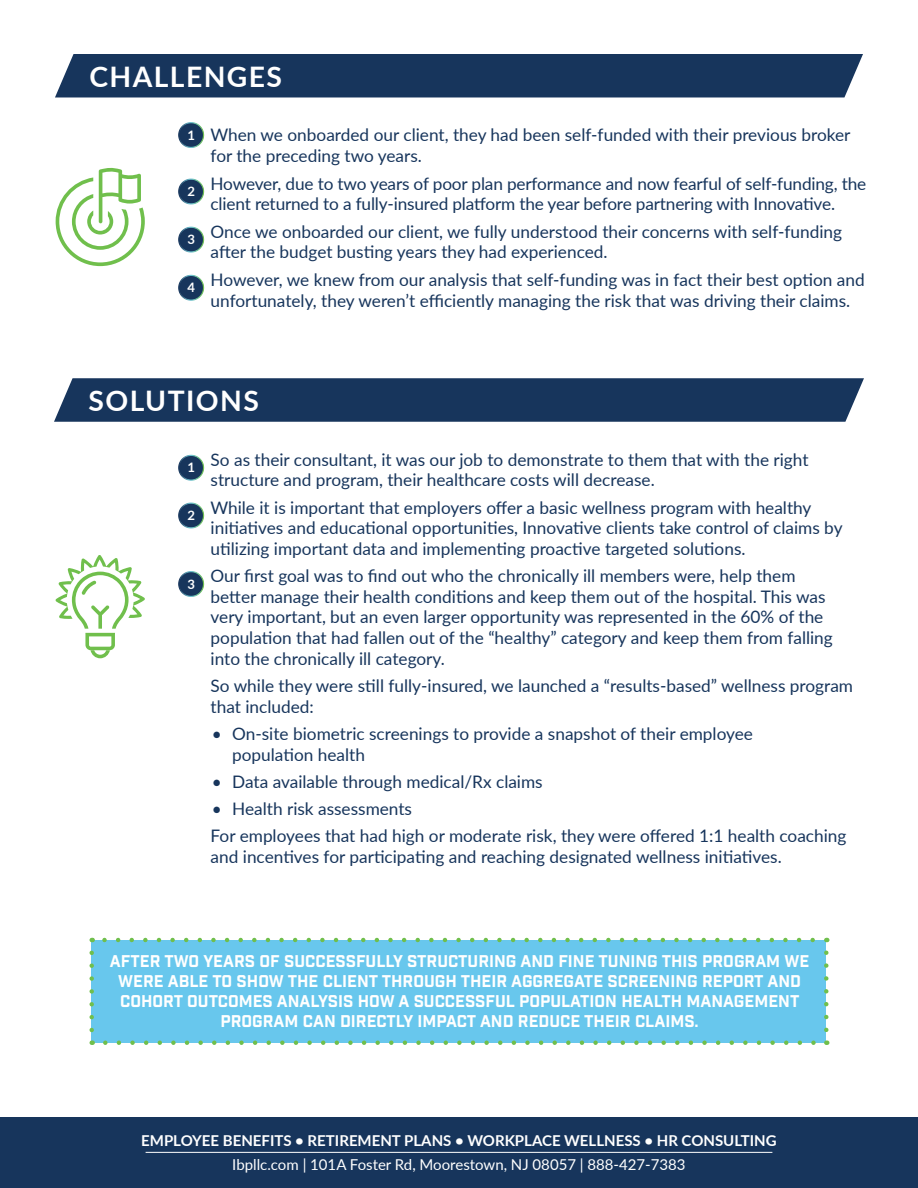
<style>
.page{position:relative;width:918px;height:1188px;background:#fff}
.page>*{position:absolute;margin:0;border:0;box-sizing:border-box;transform-origin:0 0}
.t1{font:700 28.35px "Lato";letter-spacing:.05em;color:#fff}
.t2{font:17.25px/20.7px "Lato";color:#17355c}
.t3{font:16.5px/19.8px "Industry Inc W00 Base";color:#fff;text-align:center}
.t4{font:700 15px "Lato";color:#fff}
.t5{font:15px "Lato";color:#fff}
.t6{font:700 13.05px "Lato";color:#fff}
</style>
<div class="page">
<div style="left:0;top:1117px;width:918px;height:71px;background:#17355c"></div>
<hr style="left:146px;top:1152px;width:626px;height:1px;background:#fff">
<div style="left:55px;top:54px;width:808px;height:43px;background:#17355c"></div>
<div style="left:179px;top:123px;width:25px;height:24px;background:#17355c;border-radius:50%"></div>
<div style="left:178px;top:122px;width:26px;height:26px;border:1px solid #fff;border-radius:50%"></div>
<div style="left:179px;top:179px;width:25px;height:25px;background:#17355c;border-radius:50%"></div>
<div style="left:178px;top:179px;width:26px;height:25px;border:1px solid #fff;border-radius:50%"></div>
<div style="left:179px;top:227px;width:25px;height:25px;background:#17355c;border-radius:50%"></div>
<div style="left:178px;top:227px;width:26px;height:26px;border:1px solid #fff;border-radius:50%"></div>
<div style="left:179px;top:275px;width:25px;height:25px;background:#17355c;border-radius:50%"></div>
<div style="left:178px;top:275px;width:26px;height:26px;border:1px solid #fff;border-radius:50%"></div>
<svg style="left:56px;top:167px;width:89px;height:99px"></svg>
<div style="left:92px;top:940px;width:734px;height:103px;background:#68c7ed"></div>
<svg style="left:105px;top:1040px;width:711px;height:5px"></svg>
<svg style="left:102px;top:938px;width:711px;height:4px"></svg>
<svg style="left:89px;top:953px;width:5px;height:92px"></svg>
<svg style="left:824px;top:938px;width:5px;height:92px"></svg>
<div style="left:54px;top:378px;width:810px;height:44px;background:#17355c"></div>
<div style="left:179px;top:455px;width:25px;height:25px;background:#17355c;border-radius:50%"></div>
<div style="left:178px;top:455px;width:26px;height:26px;border:1px solid #fff;border-radius:50%"></div>
<div style="left:179px;top:503px;width:25px;height:25px;background:#17355c;border-radius:50%"></div>
<div style="left:178px;top:503px;width:26px;height:25px;border:1px solid #fff;border-radius:50%"></div>
<div style="left:179px;top:572px;width:25px;height:24px;background:#17355c;border-radius:50%"></div>
<div style="left:178px;top:571px;width:26px;height:26px;border:1px solid #fff;border-radius:50%"></div>
<svg style="left:56px;top:555px;width:89px;height:103px"></svg>
<h1 class="t1" style="left:90px;top:61px;width:194px">CHALLENGES</h1>
<p class="t6" style="left:187px;top:128px;width:9px">1</p>
<p class="t6" style="left:187px;top:184px;width:9px">2</p>
<p class="t6" style="left:187px;top:232px;width:9px">3</p>
<p class="t6" style="left:187px;top:280px;width:9px">4</p>
<p class="t2" style="left:210px;top:124px;width:642px">When we onboarded our client, they had been self-funded with their previous broker for the preceding two years.</p>
<p class="t2" style="left:211px;top:172px;width:657px">However, due to two years of poor plan performance and now fearful of self-funding, the client returned to a fully-insured platform the year before partnering with Innovative.</p>
<p class="t2" style="left:211px;top:220px;width:633px">Once we onboarded our client, we fully understood their concerns with self-funding after the budget busting years they had experienced.</p>
<p class="t2" style="left:211px;top:268px;width:656px">However, we knew from our analysis that self-funding was in fact their best option and unfortunately, they weren’t efficiently managing the risk that was driving their claims.</p>
<h1 class="t1" style="left:89px;top:385px;width:172px">SOLUTIONS</h1>
<p class="t6" style="left:187px;top:460px;width:9px">1</p>
<p class="t6" style="left:187px;top:508px;width:9px">2</p>
<p class="t6" style="left:187px;top:577px;width:9px">3</p>
<p class="t2" style="left:211px;top:448px;width:600px">So as their consultant, it was our job to demonstrate to them that with the right structure and program, their healthcare costs will decrease.</p>
<p class="t2" style="left:210px;top:496px;width:634px">While it is important that employers offer a basic wellness program with healthy initiatives and educational opportunities, Innovative clients take control of claims by utilizing important data and implementing proactive targeted solutions.</p>
<p class="t2" style="left:211px;top:565px;width:624px">Our first goal was to find out who the chronically ill members were, help them better manage their health conditions and keep them out of the hospital. This was very important, but an even larger opportunity was represented in the 60% of the population that had fallen out of the “healthy” category and keep them from falling into the chronically ill category.</p>
<p class="t2" style="left:211px;top:675px;width:644px">So while they were still fully-insured, we launched a “results-based” wellness program that included:</p>
<p class="t2" style="left:232px;top:725px;width:522px;text-indent:-20px">• On-site biometric screenings to provide a snapshot of their employee population health</p>
<p class="t2" style="left:212px;top:773px;width:332px">• Data available through medical/Rx claims</p>
<p class="t2" style="left:211px;top:797px;width:637px;line-height:27.2px">• Health risk assessments<br>For employees that had high or moderate risk, they were offered 1:1 health coaching</p>
<p class="t2" style="left:211px;top:846px;width:573px">and incentives for participating and reaching designated wellness initiatives.</p>
<p class="t3" style="left:110px;top:952px;width:701px">AFTER TWO YEARS OF SUCCESSFULLY STRUCTURING AND FINE TUNING THIS PROGRAM WE WERE ABLE TO SHOW THE CLIENT THROUGH THEIR AGGREGATE SCREENING REPORT AND COHORT OUTCOMES ANALYSIS HOW A SUCCESSFUL POPULATION HEALTH MANAGEMENT PROGRAM CAN DIRECTLY IMPACT AND REDUCE THEIR CLAIMS.</p>
<p class="t4" style="left:141px;top:1132px;width:637px">EMPLOYEE BENEFITS • RETIREMENT PLANS • WORKPLACE WELLNESS • HR CONSULTING</p>
<p class="t5" style="left:232px;top:1158px;width:455px">Ibpllc.com | 101A Foster Rd, Moorestown, NJ 08057 | 888-427-7383</p>
</div>
